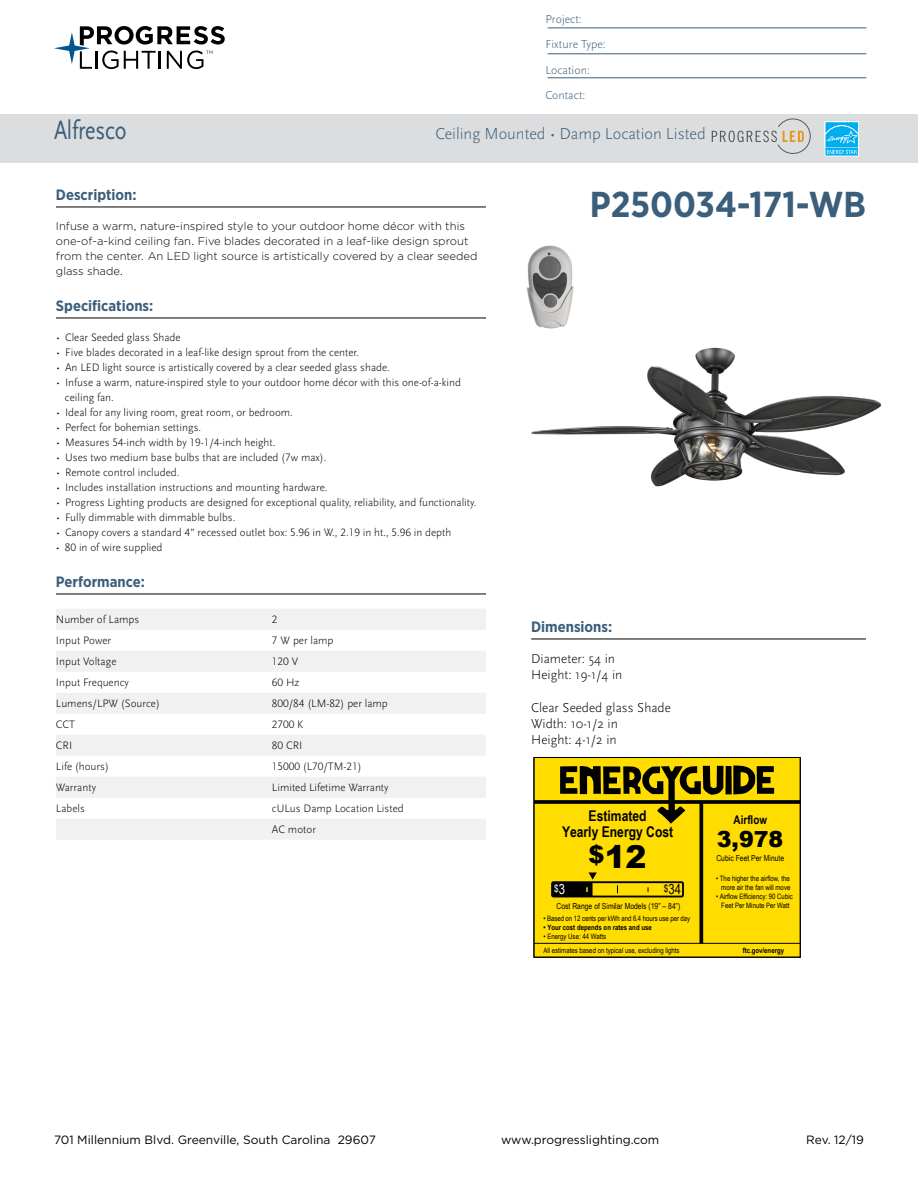
<style>
.page{position:relative;width:918px;height:1188px;background:#fff}
.page>*{position:absolute;margin:0;border:0;box-sizing:border-box;transform-origin:0 0}
.t1{font:700 36px "Gotham Narrow";color:#3b5e7b}
.t2{font:900 31.5px "Arial";color:#000}
.t3{font:27px "Scala Sans Pro";letter-spacing:-.01em;color:#3b5e7b;scale:.82 1}
.t4{font:900 22.2px "Arial";color:#000}
.t5{font:300 16.5px "Scala Sans Pro";color:#3b5e7b}
.t6{font:700 15px "Gotham Narrow";color:#3b5e7b}
.t7{font:700 14.85px/16.6px "Arial Narrow";color:#000;text-align:center}
.t8{font:13.8px "Arial Narrow";color:#000}
.t9{font:300 13.5px/16.2px "Scala Sans Pro";color:#000}
.t10{font:12px "Gotham";color:#000}
.t11{font:300 12px/25.5px "Scala Sans Pro";color:#3b5e7b}
.t12{font:700 12px "Arial Narrow";color:#000}
.t13{font:300 11.25px/15px "Scala Sans Pro";color:#000}
.t14{font:300 11.25px/15px "Gotham";color:#000}
.t15{font:10.2px "Arial Narrow";color:#fff}
.t16{font:8.25px "Arial Narrow";color:#000}
.t17{font:7.35px/8.2px "Arial Narrow";color:#000;text-align:right}
.t18{font:700 7.35px "Arial Narrow";color:#000}
.s1{font-size:24px}
.s2{font-size:13.8px}
.s3{font-size:10.2px}
</style>
<div class="page">
<svg style="left:54px;top:26px;width:171px;height:43px"></svg>
<img style="left:531px;top:347px;width:349px;height:140px">
<hr style="left:56px;top:207px;width:430px;height:1px;background:#000">
<hr style="left:56px;top:318px;width:430px;height:1px;background:#000">
<hr style="left:56px;top:594px;width:430px;height:1px;background:#000">
<div style="left:56px;top:609px;width:430px;height:21px;background:#f1f1f2"></div>
<div style="left:56px;top:651px;width:430px;height:21px;background:#f1f1f2"></div>
<div style="left:56px;top:693px;width:430px;height:21px;background:#f1f1f2"></div>
<div style="left:56px;top:735px;width:430px;height:21px;background:#f1f1f2"></div>
<div style="left:56px;top:777px;width:430px;height:21px;background:#f1f1f2"></div>
<div style="left:56px;top:819px;width:430px;height:21px;background:#f1f1f2"></div>
<hr style="left:531px;top:639px;width:335px;height:1px;background:#000">
<div style="left:0;top:114px;width:918px;height:49px;background:#dcddde"></div>
<svg style="left:712px;top:119px;width:98px;height:35px"></svg>
<div style="left:825px;top:121px;width:34px;height:27px;background:#fff"></div>
<svg style="left:825px;top:122px;width:34px;height:34px"></svg>
<img style="left:526px;top:245px;width:48px;height:84px">
<hr style="left:548px;top:28px;width:318px;height:1px;background:#3b5e7b">
<hr style="left:548px;top:54px;width:318px;height:1px;background:#3b5e7b">
<hr style="left:548px;top:78px;width:318px;height:1px;background:#3b5e7b">
<div style="left:534px;top:758px;width:266px;height:200px;background:#fd0"></div>
<svg style="left:535px;top:800px;width:264px;height:4px"></svg>
<hr style="left:534px;top:943px;width:266px;height:1px;background:#000">
<div style="left:551px;top:881px;width:133px;height:16px;border:2px solid #000"></div>
<svg style="left:552px;top:872px;width:45px;height:24px"></svg>
<svg style="left:699px;top:824px;width:4px;height:119px"></svg>
<svg style="left:560px;top:765px;width:214px;height:59px"></svg>
<div style="left:533px;top:757px;width:268px;height:201px;border:1px solid #000"></div>
<p class="t11" style="left:545px;top:6px;width:62px">Project:<br>Fixture Type:<br>Location:<br>Contact:</p>
<h3 class="t3" style="left:54px;top:114px;width:90px">Alfresco</h3>
<h3 class="t5" style="left:435px;top:124px;width:272px">Ceiling Mounted • Damp Location Listed</h3>
<h3 class="t6" style="left:56px;top:185px;width:82px">Description:</h3>
<p class="t14" style="left:56px;top:218px;width:423px">Infuse a warm, nature-inspired style to your outdoor home décor with this one-of-a-kind ceiling fan. Five blades decorated in a leaf-like design sprout from the center. An LED light source is artistically covered by a clear seeded glass shade.</p>
<h3 class="t6" style="left:56px;top:296px;width:99px">Specifications:</h3>
<p class="t13" style="left:56px;top:330px;width:126px">• Clear Seeded glass Shade</p>
<p class="t13" style="left:56px;top:345px;width:304px">• Five blades decorated in a leaf-like design sprout from the center.</p>
<p class="t13" style="left:56px;top:360px;width:335px">• An LED light source is artistically covered by a clear seeded glass shade.</p>
<p class="t13" style="left:65px;top:375px;width:398px;text-indent:-9px">• Infuse a warm, nature-inspired style to your outdoor home décor with this one-of-a-kind ceiling fan.</p>
<p class="t13" style="left:56px;top:405px;width:238px">• Ideal for any living room, great room, or bedroom.</p>
<p class="t13" style="left:56px;top:420px;width:147px">• Perfect for bohemian settings.</p>
<p class="t13" style="left:56px;top:435px;width:221px">• Measures 54-inch width by 19-1/4-inch height.</p>
<p class="t13" style="left:56px;top:450px;width:272px">• Uses two medium base bulbs that are included (7w max).</p>
<p class="t13" style="left:56px;top:465px;width:125px">• Remote control included.</p>
<p class="t13" style="left:56px;top:480px;width:273px">• Includes installation instructions and mounting hardware.</p>
<p class="t13" style="left:56px;top:495px;width:422px">• Progress Lighting products are designed for exceptional quality, reliability, and functionality.</p>
<p class="t13" style="left:56px;top:510px;width:181px">• Fully dimmable with dimmable bulbs.</p>
<p class="t13" style="left:56px;top:525px;width:397px">• Canopy covers a standard 4” recessed outlet box: 5.96 in W., 2.19 in ht., 5.96 in depth</p>
<p class="t13" style="left:56px;top:540px;width:108px">• 80 in of wire supplied</p>
<h3 class="t6" style="left:56px;top:572px;width:90px">Performance:</h3>
<p class="t13" style="left:56px;top:612px;width:85px">Number of Lamps</p>
<p class="t13" style="left:272px;top:612px;width:7px">2</p>
<p class="t13" style="left:56px;top:633px;width:57px">Input Power</p>
<p class="t13" style="left:272px;top:633px;width:63px">7 W per lamp</p>
<p class="t13" style="left:56px;top:654px;width:62px">Input Voltage</p>
<p class="t13" style="left:272px;top:654px;width:28px">120 V</p>
<p class="t13" style="left:56px;top:675px;width:74px">Input Frequency</p>
<p class="t13" style="left:272px;top:675px;width:29px">60 Hz</p>
<p class="t13" style="left:56px;top:696px;width:106px">Lumens/LPW (Source)</p>
<p class="t13" style="left:272px;top:696px;width:117px">800/84 (LM-82) per lamp</p>
<p class="t13" style="left:56px;top:717px;width:21px">CCT</p>
<p class="t13" style="left:272px;top:717px;width:33px">2700 K</p>
<p class="t13" style="left:56px;top:738px;width:18px">CRI</p>
<p class="t13" style="left:272px;top:738px;width:32px">80 CRI</p>
<p class="t13" style="left:56px;top:759px;width:54px">Life (hours)</p>
<p class="t13" style="left:272px;top:759px;width:91px">15000 (L70/TM-21)</p>
<p class="t13" style="left:56px;top:780px;width:42px">Warranty</p>
<p class="t13" style="left:272px;top:780px;width:118px">Limited Lifetime Warranty</p>
<p class="t13" style="left:56px;top:801px;width:30px">Labels</p>
<p class="t13" style="left:272px;top:798px;width:133px;line-height:21px">cULus Damp Location Listed<br>AC motor</p>
<h1 class="t1" style="left:590px;top:181px;width:278px">P250034-171-WB</h1>
<h3 class="t6" style="left:531px;top:617px;width:83px">Dimensions:</h3>
<p class="t9" style="left:531px;top:651px;width:93px">Diameter: 54 in<br>Height: 19-1/4 in</p>
<p class="t9" style="left:531px;top:699px;width:141px">Clear Seeded glass Shade<br>Width: 10-1/2 in<br>Height: 4-1/2 in</p>
<h3 class="t7" style="left:562px;top:806px;width:113px">Estimated<br>Yearly Energy Cost</h3>
<h2 class="t2" style="left:589px;top:833px;width:59px"><span class="s1">$</span>12</h2>
<p class="t15" style="left:554px;top:881px;width:12px">$<span class="s2">3</span></p>
<p class="t8" style="left:664px;top:879px;width:19px"><span class="s3">$</span>34</p>
<p class="t16" style="left:556px;top:900px;width:126px">Cost Range of Similar Models (19” – 84”)</p>
<p class="t17" style="left:544px;top:914px;width:148px">• Based on 12 cents per kWh and 6.4 hours use per day</p>
<p class="t18" style="left:544px;top:922px;width:110px">• Your cost depends on rates and use</p>
<p class="t17" style="left:544px;top:932px;width:64px">• Energy Use: 44 Watts</p>
<p class="t17" style="left:543px;top:946px;width:138px">All estimates based on typical use, excluding lights</p>
<p class="t12" style="left:734px;top:811px;width:35px">Airflow</p>
<h3 class="t4" style="left:717px;top:823px;width:68px">3,978</h3>
<p class="t16" style="left:716px;top:852px;width:69px">Cubic Feet Per Minute</p>
<p class="t17" style="left:716px;top:874px;width:76px">• The higher the airflow, the more air the fan will move</p>
<p class="t17" style="left:716px;top:891px;width:78px;line-height:9.3px;text-align:center">• Airflow Efficiency: 90 Cubic<br>Feet Per Minute Per Watt</p>
<p class="t18" style="left:743px;top:944px;width:43px">ftc.gov/energy</p>
<p class="t10" style="left:54px;top:1132px;width:323px">701 Millennium Blvd. Greenville, South Carolina 29607</p>
<p class="t10" style="left:501px;top:1132px;width:160px">www.progresslighting.com</p>
<p class="t10" style="left:806px;top:1132px;width:59px">Rev. 12/19</p>
</div>
